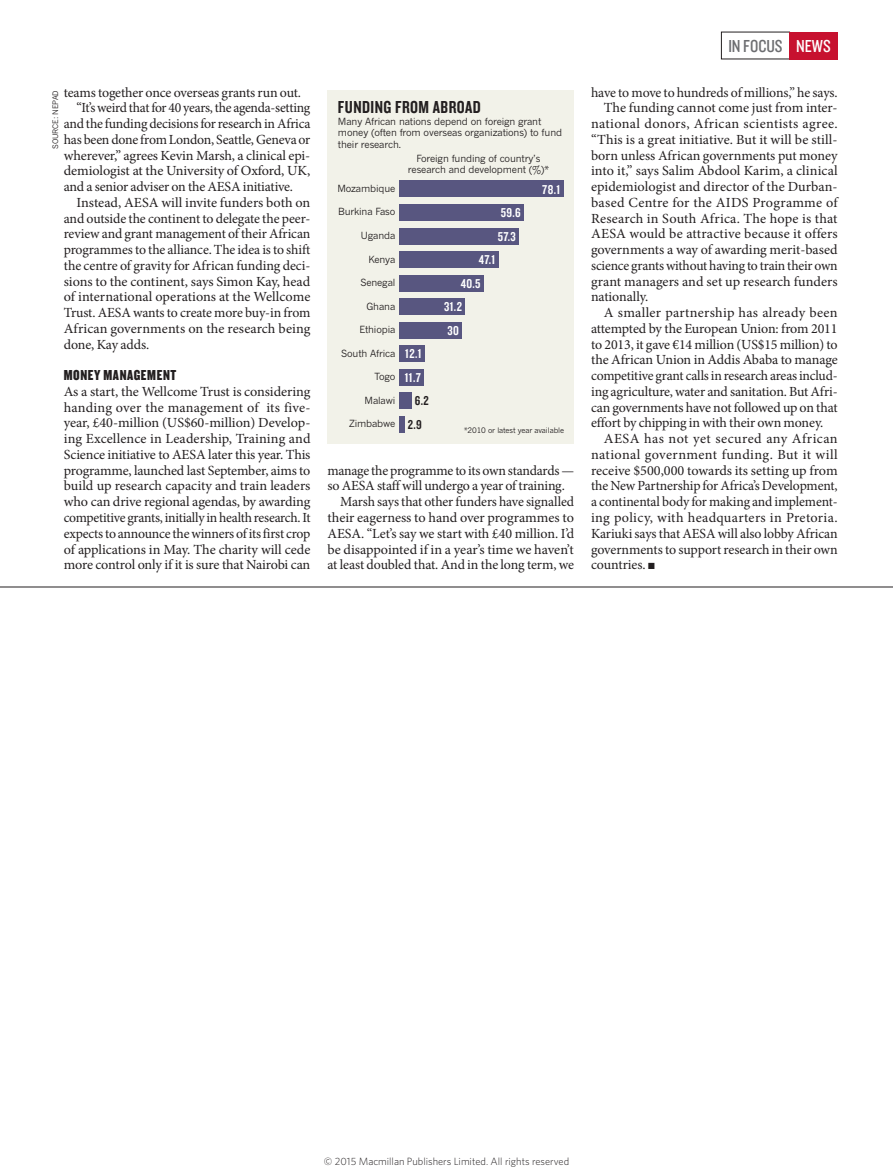
<style>
.page{position:relative;width:893px;height:1174px;background:#fff}
.page>*{position:absolute;margin:0;border:0;box-sizing:border-box;transform-origin:0 0}
.t1{font:18px "Knockout 49 Liteweight";letter-spacing:.025em;color:#231f20}
.t2{font:18px "Knockout 29 Junior Ltweight";color:#6c6d70}
.CROSSHEAD{font:15px "Knockout 69 Full Liteweight";letter-spacing:.04em;color:#231f20}
.BODY_INDENT{font:13.95px/15.8px "Minion Pro";letter-spacing:-.01em;color:#231f20;text-align:justify}
.BODY_1ST_PARA{font:13.95px/15.8px "Minion Pro";letter-spacing:-.015em;color:#231f20;text-align:justify}
.t3{font:13.35px "Knockout 49 Liteweight";letter-spacing:.025em;color:#fff}
.t4{font:13.35px "Knockout 49 Liteweight";color:#231f20}
.t5{font:300 10.5px "Whitney";color:#231f20}
.t6{font:9.75px/11.4px "News Gothic MTOT";letter-spacing:-.015em;color:#231f20}
.PIC_CREDIT{font:7.5px "News Gothic MTOT";letter-spacing:-.015em;color:#231f20}
.s1{font-family:"Knockout 49 Liteweight";font-size:13.35px;color:#fff}
.s2{font-family:"Knockout 49 Liteweight";font-size:13.35px}
.s3{color:#fff}
</style>
<div class="page">
<hr style="left:0;top:587px;width:893px;height:1px;background:#231f20">
<div style="left:327px;top:90px;width:247px;height:353px;background:#f2f2e9"></div>
<div style="left:399px;top:181px;width:164px;height:16px;background:#585680"></div>
<div style="left:399px;top:204px;width:125px;height:17px;background:#585680"></div>
<div style="left:399px;top:228px;width:120px;height:16px;background:#585680"></div>
<div style="left:399px;top:251px;width:99px;height:17px;background:#585680"></div>
<div style="left:399px;top:275px;width:84px;height:16px;background:#585680"></div>
<div style="left:399px;top:298px;width:66px;height:17px;background:#585680"></div>
<div style="left:399px;top:322px;width:63px;height:17px;background:#585680"></div>
<div style="left:399px;top:345px;width:26px;height:17px;background:#585680"></div>
<div style="left:399px;top:369px;width:25px;height:17px;background:#585680"></div>
<div style="left:399px;top:392px;width:13px;height:17px;background:#585680"></div>
<div style="left:399px;top:416px;width:6px;height:17px;background:#585680"></div>
<div style="left:789px;top:32px;width:49px;height:27px;background:#c7112f"></div>
<p class="BODY_INDENT" style="left:64px;top:84px;width:239px">teams together once overseas grants run out.</p>
<p class="BODY_INDENT" style="left:64px;top:100px;width:248px;text-align:left;text-indent:13px">“It’s weird that for 40 years, the agenda-setting and the funding decisions for research in Africa has been done from London, Seattle, Geneva or wherever,” agrees Kevin Marsh, a clinical epi&shy;demiologist at the University of Oxford, UK, and a senior adviser on the AESA initiative.</p>
<p class="BODY_INDENT" style="left:64px;top:195px;width:248px;text-indent:13px">Instead, AESA will invite funders both on and outside the continent to delegate the peer&shy;review and grant management of their African programmes to the alliance. The idea is to shift the centre of gravity for African funding deci&shy;sions to the continent, says Simon Kay, head of international operations at the Wellcome Trust. AESA wants to create more buy-in from African governments on the research being done, Kay adds.</p>
<p class="CROSSHEAD" style="left:64px;top:366px;width:114px">MONEY MANAGEMENT</p>
<p class="BODY_1ST_PARA" style="left:64px;top:384px;width:248px">As a start, the Wellcome Trust is considering handing over the management of its five&shy;year, £40-million (US$60-million) Develop&shy;ing Excellence in Leadership, Training and Science initiative to AESA later this year. This programme, launched last September, aims to build up research capacity and train leaders who can drive regional agendas, by awarding competitive grants, initially in health research. It expects to announce the winners of its first crop of applications in May. The charity will cede more control only if it is sure that Nairobi can</p>
<p class="PIC_CREDIT" style="left:51px;top:149px;width:60px;rotate:-90deg">SOURCE: NEPAD</p>
<p class="t1" style="left:338px;top:96px;width:144px">FUNDING FROM ABROAD</p>
<p class="t6" style="left:338px;top:116px;width:226px">Many African nations depend on foreign grant money (often from overseas organizations) to fund their research.</p>
<p class="t6" style="left:408px;top:152px;width:143px;text-align:center">Foreign funding of country’s research and development (%)*</p>
<p class="t6" style="left:337px;top:182px;width:60px">Mozambique</p>
<p class="t3" style="left:542px;top:181px;width:19px">78.1</p>
<p class="t6" style="left:338px;top:206px;width:59px">Burkina Faso</p>
<p class="t3" style="left:501px;top:204px;width:21px">59.6</p>
<p class="t6" style="left:361px;top:230px;width:36px">Uganda</p>
<p class="t3" style="left:498px;top:228px;width:19px">57.3</p>
<p class="t6" style="left:368px;top:253px;width:29px">Kenya</p>
<p class="t3" style="left:479px;top:251px;width:18px">47.1</p>
<p class="t6" style="left:360px;top:277px;width:37px">Senegal</p>
<p class="t3" style="left:461px;top:275px;width:21px">40.5</p>
<p class="t6" style="left:366px;top:300px;width:30px">Ghana</p>
<p class="t3" style="left:444px;top:298px;width:19px">31.2</p>
<p class="t6" style="left:359px;top:324px;width:38px">Ethiopia</p>
<p class="t3" style="left:447px;top:322px;width:13px">30</p>
<p class="t6" style="left:341px;top:347px;width:82px">South Africa <span class="s1">12.1</span></p>
<p class="t6" style="left:375px;top:371px;width:48px">Togo <span class="s1">11.7</span></p>
<p class="t6" style="left:365px;top:394px;width:32px">Malawi</p>
<p class="t4" style="left:415px;top:392px;width:15px">6.2</p>
<p class="t6" style="left:349px;top:418px;width:74px">Zimbabwe <span class="s2">2.9</span></p>
<p class="PIC_CREDIT" style="left:464px;top:425px;width:101px">*2010 or latest year available</p>
<p class="BODY_1ST_PARA" style="left:327px;top:462px;width:248px">manage the programme to its own standards — so AESA staff will undergo a year of training.</p>
<p class="BODY_INDENT" style="left:327px;top:494px;width:248px;text-indent:13px">Marsh says that other funders have signalled their eagerness to hand over programmes to AESA. “Let’s say we start with £40 million. I’d be disappointed if in a year’s time we haven’t at least doubled that. And in the long term, we</p>
<p class="t2" style="left:728px;top:34px;width:104px">IN FOCUS <span class="s3">NEWS</span></p>
<p class="BODY_INDENT" style="left:591px;top:84px;width:248px">have to move to hundreds of millions,” he says.</p>
<p class="BODY_INDENT" style="left:591px;top:100px;width:248px;text-indent:13px">The funding cannot come just from inter&shy;national donors, African scientists agree. “This is a great initiative. But it will be still&shy;born unless African governments put money into it,” says Salim Abdool Karim, a clinical epidemiologist and director of the Durban&shy;based Centre for the AIDS Programme of Research in South Africa. The hope is that AESA would be attractive because it offers governments a way of awarding merit-based science grants without having to train their own grant managers and set up research funders nationally.</p>
<p class="BODY_INDENT" style="left:591px;top:305px;width:248px;text-indent:13px">A smaller partnership has already been attempted by the European Union: from 2011 to 2013, it gave €14 million (US$15 million) to the African Union in Addis Ababa to manage competitive grant calls in research areas includ&shy;ing agriculture, water and sanitation. But Afri&shy;can governments have not followed up on that effort by chipping in with their own money.</p>
<p class="BODY_INDENT" style="left:591px;top:431px;width:248px;text-indent:13px">AESA has not yet secured any African national government funding. But it will receive $500,000 towards its setting up from the New Partnership for Africa’s Development, a continental body for making and implement&shy;ing policy, with headquarters in Pretoria.<br>Kariuki says that AESA will also lobby African governments to support research in their own countries. ■</p>
<p class="t5" style="left:324px;top:1154px;width:247px">© 2015 Macmillan Publishers Limited. All rights reserved</p>
</div>
